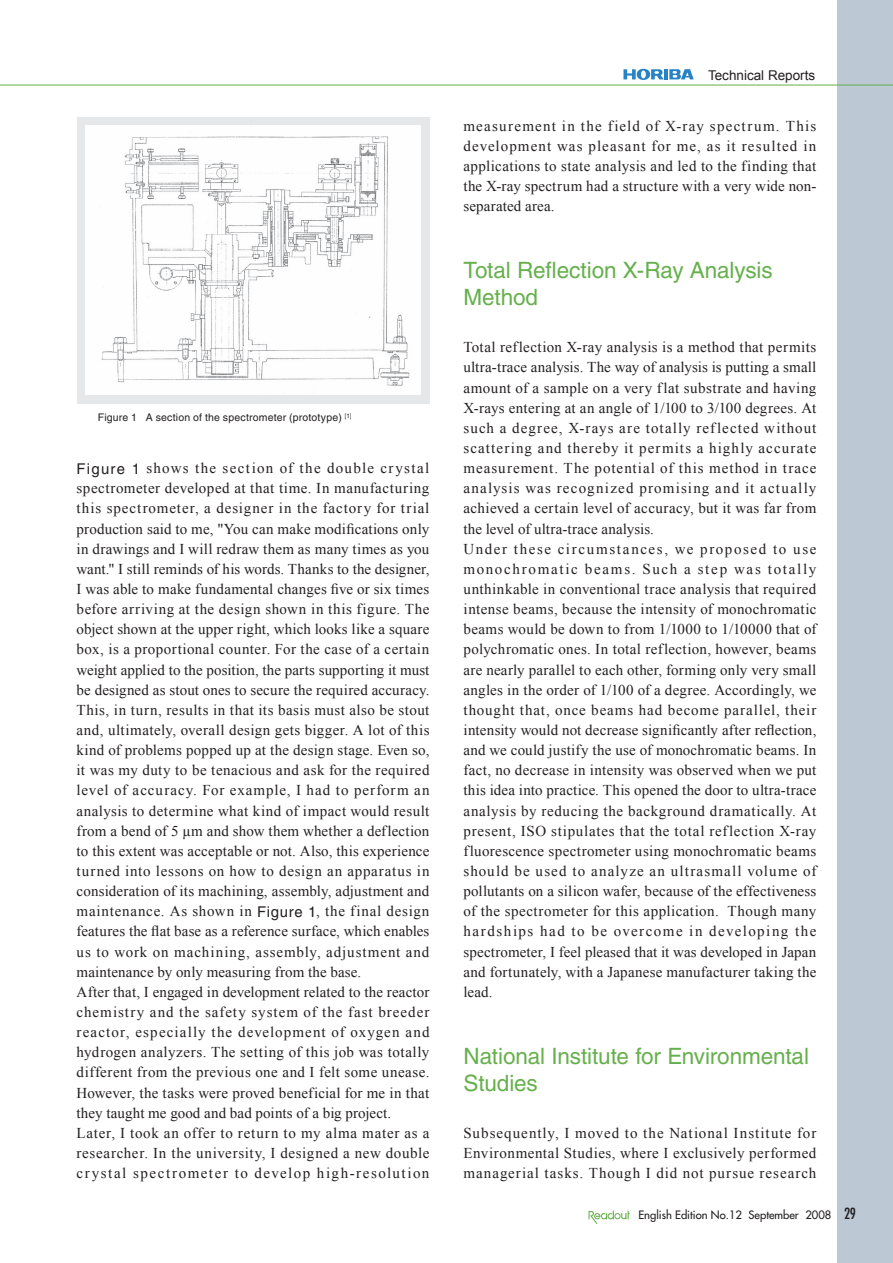
<style>
.page{position:relative;width:893px;height:1263px;background:#fff}
.page>*{position:absolute;margin:0;border:0;box-sizing:border-box;transform-origin:0 0}
.t1{font:22.5px/27px "Helvetica";letter-spacing:-.005em;color:#65b04c}
.t2{font:15px/20.1px "Times New Roman";letter-spacing:.03em;color:#231f20}
.t3{font:13.5px "Arial";color:#231f20}
.t4{font:11.25px "Futura";color:#231f20}
.t5{font:10.5px "Helvetica";letter-spacing:.015em;color:#231f20}
.s1{font-family:"Helvetica";font-size:14.85px}
.s2{font-stretch:condensed;font-size:15px}
</style>
<div class="page">
<svg style="left:623px;top:69px;width:71px;height:11px"></svg>
<div style="left:838px;top:0;width:55px;height:1263px;background:#bcc8d4"></div>
<svg style="left:588px;top:1210px;width:42px;height:14px"></svg>
<hr style="left:0;top:85px;width:893px;height:1px;background:#65b04c">
<div style="left:77px;top:117px;width:352px;height:286px;background:#e6e7e9"></div>
<img style="left:85px;top:126px;width:336px;height:269px">
<p class="t5" style="left:98px;top:411px;width:255px">Figure 1 A section of the spectrometer (prototype) <sup>[1]</sup></p>
<p class="t2" style="left:77px;top:458px;width:354px"><span class="s1">Figure 1</span> shows the section of the double crystal spectrometer developed at that time. In manufacturing this spectrometer, a designer in the factory for trial production said to me, "You can make modifications only in drawings and I will redraw them as many times as you want." I still reminds of his words. Thanks to the designer, I was able to make fundamental changes five or six times before arriving at the design shown in this figure. The object shown at the upper right, which looks like a square box, is a proportional counter. For the case of a certain weight applied to the position, the parts supporting it must be designed as stout ones to secure the required accuracy.<br>This, in turn, results in that its basis must also be stout and, ultimately, overall design gets bigger. A lot of this kind of problems popped up at the design stage. Even so, it was my duty to be tenacious and ask for the required level of accuracy. For example, I had to perform an analysis to determine what kind of impact would result from a bend of 5 µm and show them whether a deflection to this extent was acceptable or not. Also, this experience turned into lessons on how to design an apparatus in consideration of its machining, assembly, adjustment and maintenance. As shown in <span class="s1">Figure 1</span>, the final design features the flat base as a reference surface, which enables us to work on machining, assembly, adjustment and maintenance by only measuring from the base.<br>After that, I engaged in development related to the reactor chemistry and the safety system of the fast breeder reactor, especially the development of oxygen and hydrogen analyzers. The setting of this job was totally different from the previous one and I felt some unease.<br>However, the tasks were proved beneficial for me in that they taught me good and bad points of a big project.<br>Later, I took an offer to return to my alma mater as a researcher. In the university, I designed a new double crystal spectrometer to develop high-resolution</p>
<p class="t3" style="left:708px;top:66px;width:109px">Technical Reports</p>
<p class="t2" style="left:463px;top:115px;width:354px;text-align:justify">measurement in the field of X-ray spectrum. This development was pleasant for me, as it resulted in applications to state analysis and led to the finding that the X-ray spectrum had a structure with a very wide non&shy;separated area.</p>
<h1 class="t1" style="left:463px;top:256px;width:311px">Total Reflection X-Ray Analysis<br>Method</h1>
<p class="t2" style="left:463px;top:337px;width:354px">Total reflection X-ray analysis is a method that permits ultra-trace analysis. The way of analysis is putting a small amount of a sample on a very flat substrate and having X-rays entering at an angle of 1/100 to 3/100 degrees. At such a degree, X-rays are totally reflected without scattering and thereby it permits a highly accurate measurement. The potential of this method in trace analysis was recognized promising and it actually achieved a certain level of accuracy, but it was far from the level of ultra-trace analysis.<br>Under these circumstances, we proposed to use monochromatic beams. Such a step was totally unthinkable in conventional trace analysis that required intense beams, because the intensity of monochromatic beams would be down to from 1/1000 to 1/10000 that of polychromatic ones. In total reflection, however, beams are nearly parallel to each other, forming only very small angles in the order of 1/100 of a degree. Accordingly, we thought that, once beams had become parallel, their intensity would not decrease significantly after reflection, and we could justify the use of monochromatic beams. In fact, no decrease in intensity was observed when we put this idea into practice. This opened the door to ultra-trace analysis by reducing the background dramatically. At present, ISO stipulates that the total reflection X-ray fluorescence spectrometer using monochromatic beams should be used to analyze an ultrasmall volume of pollutants on a silicon wafer, because of the effectiveness of the spectrometer for this application. Though many hardships had to be overcome in developing the spectrometer, I feel pleased that it was developed in Japan and fortunately, with a Japanese manufacturer taking the lead.</p>
<h1 class="t1" style="left:463px;top:1042px;width:347px">National Institute for Environmental<br>Studies</h1>
<p class="t2" style="left:463px;top:1122px;width:354px;text-align:justify">Subsequently, I moved to the National Institute for Environmental Studies, where I exclusively performed managerial tasks. Though I did not pursue research</p>
<p class="t4" style="left:638px;top:1208px;width:219px">English Edition No.12 September 2008 <span class="s2">29</span></p>
</div>
